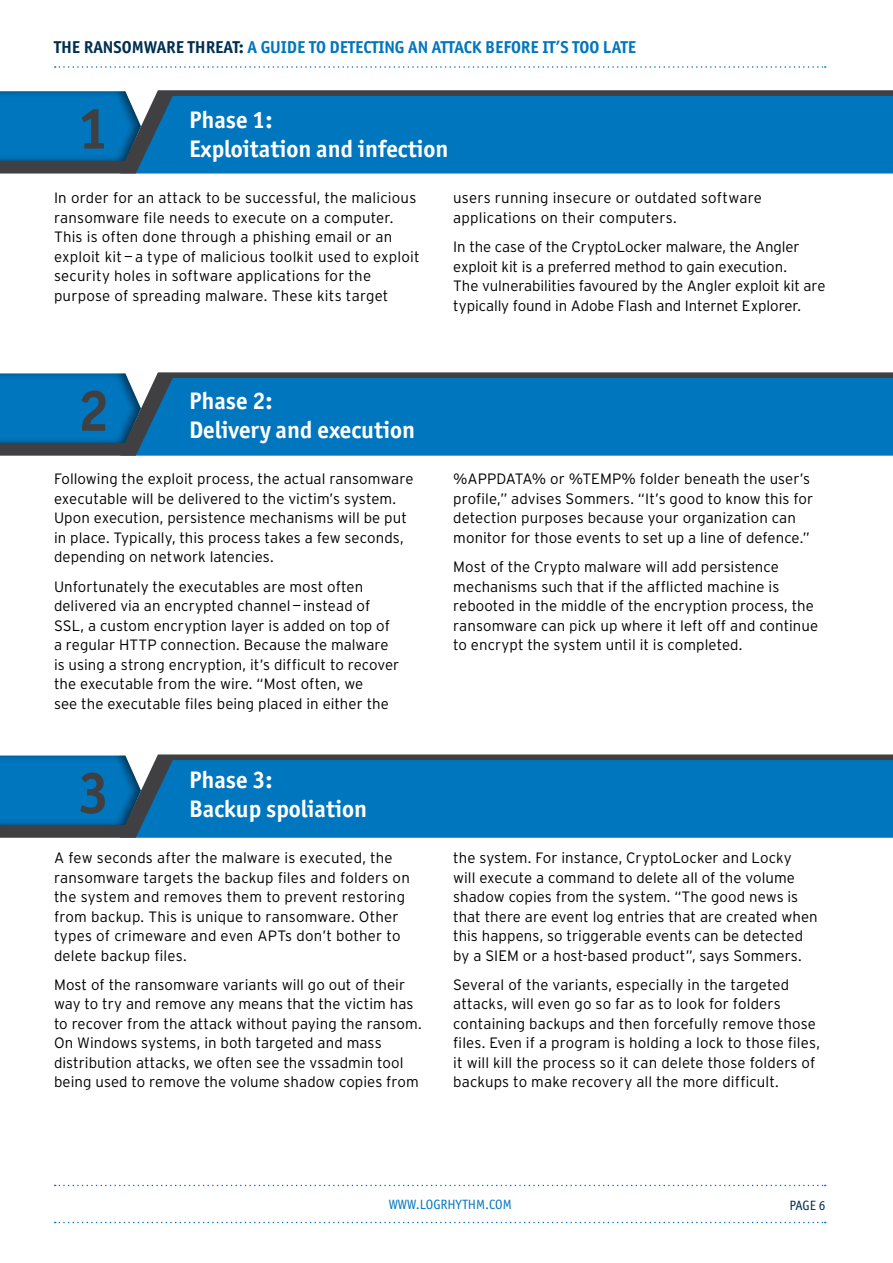
<style>
.page{position:relative;width:893px;height:1263px;background:#fff}
.page>*{position:absolute;margin:0;border:0;box-sizing:border-box;transform-origin:0 0}
.t1{font:700 58.65px "Officina Sans ITC Std";color:#404043}
.t2{font:700 24px/28.8px "Officina Sans ITC Std";color:#fff}
.t3{font:700 17.25px "Officina Sans ITC Std";color:#0076be}
.t4{font:300 15px/19.5px "Interstate";letter-spacing:.005em;color:#000}
.t5{font:13.5px "Officina Sans ITC Std";color:#0076be}
.t6{font:13.5px "Officina Sans ITC Std";color:#002e50}
.s1{color:#002e50}
</style>
<div class="page">
<svg style="left:55px;top:1222px;width:771px;height:1px"></svg>
<svg style="left:55px;top:1185px;width:771px;height:1px"></svg>
<svg style="left:55px;top:66px;width:771px;height:2px"></svg>
<svg style="left:0;top:90px;width:893px;height:83px;background:#0972b2"></svg>
<svg style="left:0;top:754px;width:893px;height:84px;background:#0a72b2"></svg>
<svg style="left:0;top:372px;width:893px;height:84px;background:#0a72b2"></svg>
<p class="t3" style="left:54px;top:36px;width:584px"><span class="s1">THE RANSOMWARE THREAT:</span> A GUIDE TO DETECTING AN ATTACK BEFORE IT’S TOO LATE</p>
<h1 class="t1" style="left:78px;top:92px;width:33px">1</h1>
<h2 class="t2" style="left:189px;top:105px;width:261px">Phase 1:<br>Exploitation and infection</h2>
<p class="t4" style="left:54px;top:188px;width:367px">In order for an attack to be successful, the malicious ransomware file needs to execute on a computer.<br>This is often done through a phishing email or an exploit kit— a type of malicious toolkit used to exploit security holes in software applications for the purpose of spreading malware. These kits target</p>
<p class="t4" style="left:453px;top:188px;width:310px">users running insecure or outdated software applications on their computers.</p>
<p class="t4" style="left:453px;top:237px;width:374px">In the case of the CryptoLocker malware, the Angler exploit kit is a preferred method to gain execution.<br>The vulnerabilities favoured by the Angler exploit kit are typically found in Adobe Flash and Internet Explorer.</p>
<h1 class="t1" style="left:78px;top:374px;width:33px">2</h1>
<h2 class="t2" style="left:189px;top:386px;width:228px">Phase 2:<br>Delivery and execution</h2>
<p class="t4" style="left:54px;top:469px;width:361px">Following the exploit process, the actual ransomware executable will be delivered to the victim’s system.<br>Upon execution, persistence mechanisms will be put in place. Typically, this process takes a few seconds, depending on network latencies.</p>
<p class="t4" style="left:54px;top:576px;width:347px">Unfortunately the executables are most often delivered via an encrypted channel—instead of SSL, a custom encryption layer is added on top of a regular HTTP connection. Because the malware is using a strong encryption, it’s difficult to recover the executable from the wire. “Most often, we<br>see the executable files being placed in either the</p>
<h2 class="t2" style="left:189px;top:765px;width:180px">Phase 3:<br>Backup spoliation</h2>
<p class="t4" style="left:54px;top:848px;width:357px">A few seconds after the malware is executed, the ransomware targets the backup files and folders on the system and removes them to prevent restoring from backup. This is unique to ransomware. Other types of crimeware and even APTs don’t bother to delete backup files.</p>
<p class="t4" style="left:54px;top:974px;width:369px">Most of the ransomware variants will go out of their way to try and remove any means that the victim has to recover from the attack without paying the ransom.<br>On Windows systems, in both targeted and mass distribution attacks, we often see the vssadmin tool being used to remove the volume shadow copies from</p>
<h1 class="t1" style="left:78px;top:756px;width:33px">3</h1>
<p class="t4" style="left:453px;top:469px;width:361px">%APPDATA% or %TEMP% folder beneath the user’s profile,” advises Sommers. “It’s good to know this for detection purposes because your organization can monitor for those events to set up a line of defence.”</p>
<p class="t4" style="left:453px;top:557px;width:366px">Most of the Crypto malware will add persistence mechanisms such that if the afflicted machine is rebooted in the middle of the encryption process, the ransomware can pick up where it left off and continue to encrypt the system until it is completed.</p>
<p class="t4" style="left:453px;top:848px;width:366px">the system. For instance, CryptoLocker and Locky will execute a command to delete all of the volume shadow copies from the system. “The good news is that there are event log entries that are created when this happens, so triggerable events can be detected by a SIEM or a host-based product”, says Sommers.</p>
<p class="t4" style="left:453px;top:974px;width:368px">Several of the variants, especially in the targeted attacks, will even go so far as to look for folders containing backups and then forcefully remove those files. Even if a program is holding a lock to those files, it will kill the process so it can delete those folders of backups to make recovery all the more difficult.</p>
<p class="t5" style="left:389px;top:1196px;width:125px">WWW.LOGRHYTHM.COM</p>
<p class="t6" style="left:789px;top:1197px;width:38px">PAGE 6</p>
</div>
